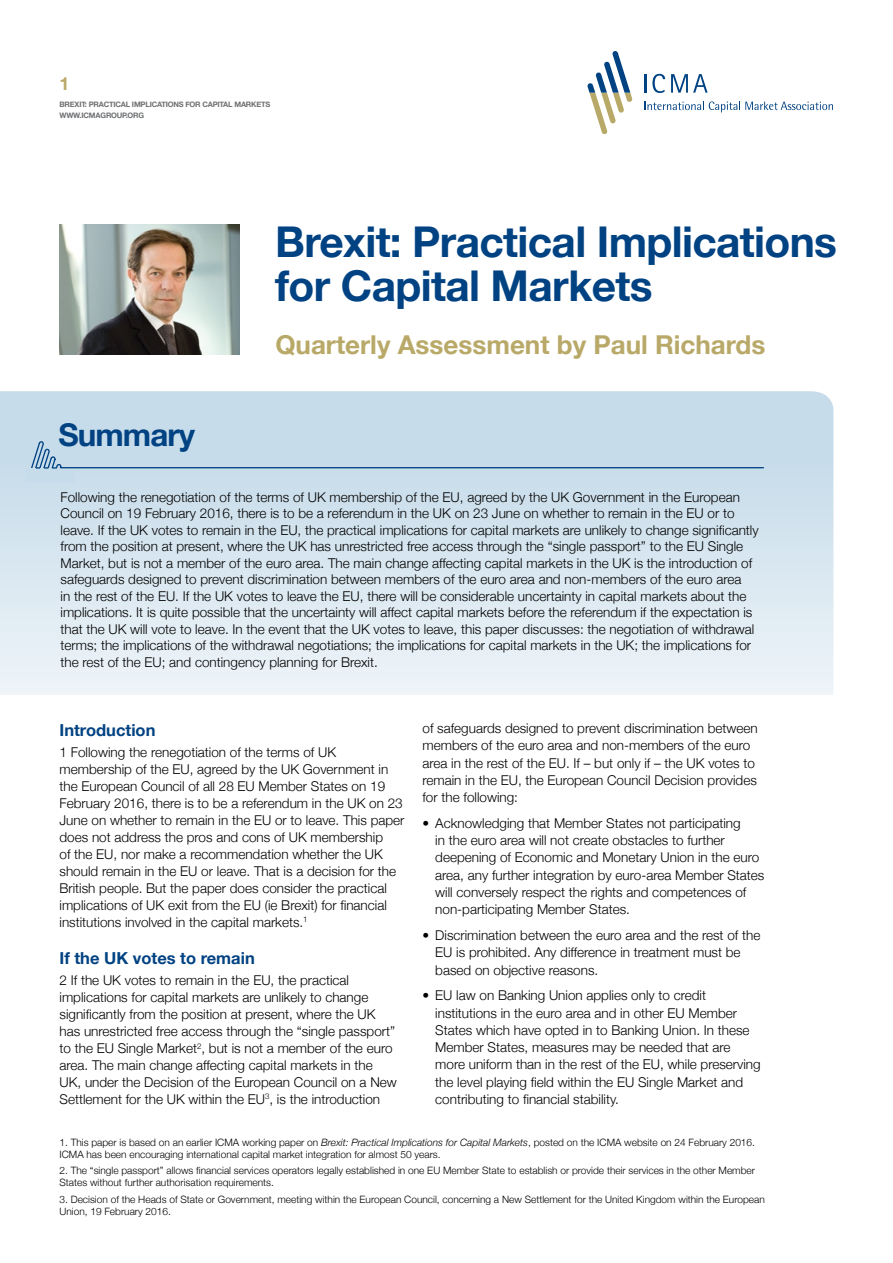
<style>
.page{position:relative;width:893px;height:1263px;background:#fff}
.page>*{position:absolute;margin:0;border:0;box-sizing:border-box;transform-origin:0 0}
.t1{font:700 42.45px/43.5px "Helvetica Neue";letter-spacing:-.015em;color:#004282}
.t2{font:700 31.35px "Helvetica Neue";color:#004282}
.t3{font:700 25.95px "Helvetica Neue";color:#b9a968}
.t4{font:700 18px "Helvetica Neue";color:#b9a968}
.t5{font:700 16.5px "Helvetica Neue";color:#004282}
.t6{font:300 13.5px/17px "Helvetica Neue";color:#000}
.t7{font:300 10.2px/12px "Helvetica Neue";color:#000}
.t8{font:700 7.5px "Helvetica Neue";letter-spacing:-.025em;color:#6d6f71}
.s1{font-style:italic}
</style>
<div class="page">
<img style="left:60px;top:224px;width:179px;height:130px">
<svg style="left:0;top:391px;width:833px;height:304px;background:#d6e5ef"></svg>
<div style="left:25px;top:469px;width:50px;height:13px;background:#c7dcea"></div>
<svg style="left:29px;top:434px;width:33px;height:35px"></svg>
<hr style="left:60px;top:467px;width:704px;height:1px;background:#004282">
<svg style="left:644px;top:74px;width:2px;height:19px"></svg>
<svg style="left:652px;top:74px;width:13px;height:19px"></svg>
<svg style="left:671px;top:74px;width:37px;height:19px"></svg>
<svg style="left:587px;top:51px;width:45px;height:83px"></svg>
<svg style="left:645px;top:101px;width:188px;height:11px"></svg>
<p class="t4" style="left:60px;top:68px;width:12px">1</p>
<p class="t8" style="left:60px;top:98px;width:212px">Brexit: Practical Implications for Capital Markets</p>
<p class="t8" style="left:60px;top:108px;width:86px">www.icmagroup.org</p>
<p class="t1" style="left:275px;top:218px;width:563px">Brexit: Practical Implications for Capital Markets</p>
<p class="t3" style="left:275px;top:321px;width:492px">Quarterly Assessment by Paul Richards</p>
<p class="t2" style="left:58px;top:406px;width:138px">Summary</p>
<p class="t6" style="left:61px;top:488px;width:700px;line-height:16.5px">Following the renegotiation of the terms of UK membership of the EU, agreed by the UK Government in the European Council on 19 February 2016, there is to be a referendum in the UK on 23 June on whether to remain in the EU or to leave. If the UK votes to remain in the EU, the practical implications for capital markets are unlikely to change significantly from the position at present, where the UK has unrestricted free access through the “single passport” to the EU Single Market, but is not a member of the euro area. The main change affecting capital markets in the UK is the introduction of safeguards designed to prevent discrimination between members of the euro area and non-members of the euro area<br>in the rest of the EU. If the UK votes to leave the EU, there will be considerable uncertainty in capital markets about the implications. It is quite possible that the uncertainty will affect capital markets before the referendum if the expectation is that the UK will vote to leave. In the event that the UK votes to leave, this paper discusses: the negotiation of withdrawal terms; the implications of the withdrawal negotiations; the implications for capital markets in the UK; the implications for the rest of the EU; and contingency planning for Brexit.</p>
<p class="t6" style="left:422px;top:719px;width:337px">of safeguards designed to prevent discrimination between members of the euro area and non-members of the euro area in the rest of the EU. If – but only if – the UK votes to remain in the EU, the European Council Decision provides for the following:</p>
<p class="t6" style="left:435px;top:814px;width:331px;text-indent:-13px">• Acknowledging that Member States not participating<br>in the euro area will not create obstacles to further deepening of Economic and Monetary Union in the euro area, any further integration by euro-area Member States will conversely respect the rights and competences of non-participating Member States.</p>
<p class="t6" style="left:435px;top:926px;width:327px;text-indent:-13px">• Discrimination between the euro area and the rest of the<br>EU is prohibited. Any difference in treatment must be based on objective reasons.</p>
<p class="t6" style="left:435px;top:986px;width:327px;text-indent:-13px">• EU law on Banking Union applies only to credit institutions in the euro area and in other EU Member States which have opted in to Banking Union. In these Member States, measures may be needed that are more uniform than in the rest of the EU, while preserving the level playing field within the EU Single Market and contributing to financial stability.</p>
<p class="t7" style="left:60px;top:1136px;width:697px">1. This paper is based on an earlier ICMA working paper on <span class="s1">Brexit: Practical Implications for Capital Markets</span>, posted on the ICMA website on 24 February 2016.<br>ICMA has been encouraging international capital market integration for almost 50 years.</p>
<p class="t7" style="left:60px;top:1164px;width:697px">2. The “single passport” allows financial services operators legally established in one EU Member State to establish or provide their services in the other Member<br>States without further authorisation requirements.</p>
<p class="t7" style="left:60px;top:1192px;width:707px">3. Decision of the Heads of State or Government, meeting within the European Council, concerning a New Settlement for the United Kingdom within the European<br>Union, 19 February 2016.</p>
<p class="t5" style="left:60px;top:715px;width:97px">Introduction</p>
<p class="t6" style="left:60px;top:743px;width:346px">1 Following the renegotiation of the terms of UK membership of the EU, agreed by the UK Government in the European Council of all 28 EU Member States on 19<br>February 2016, there is to be a referendum in the UK on 23<br>June on whether to remain in the EU or to leave. This paper does not address the pros and cons of UK membership<br>of the EU, nor make a recommendation whether the UK should remain in the EU or leave. That is a decision for the British people. But the paper does consider the practical implications of UK exit from the EU (ie Brexit) for financial institutions involved in the capital markets.<sup>1</sup></p>
<p class="t5" style="left:60px;top:943px;width:197px">If the UK votes to remain</p>
<p class="t6" style="left:60px;top:971px;width:339px">2 If the UK votes to remain in the EU, the practical implications for capital markets are unlikely to change significantly from the position at present, where the UK has unrestricted free access through the “single passport” to the EU Single Market<sup>2</sup>, but is not a member of the euro area. The main change affecting capital markets in the UK, under the Decision of the European Council on a New Settlement for the UK within the EU<sup>3</sup>, is the introduction</p>
</div>
